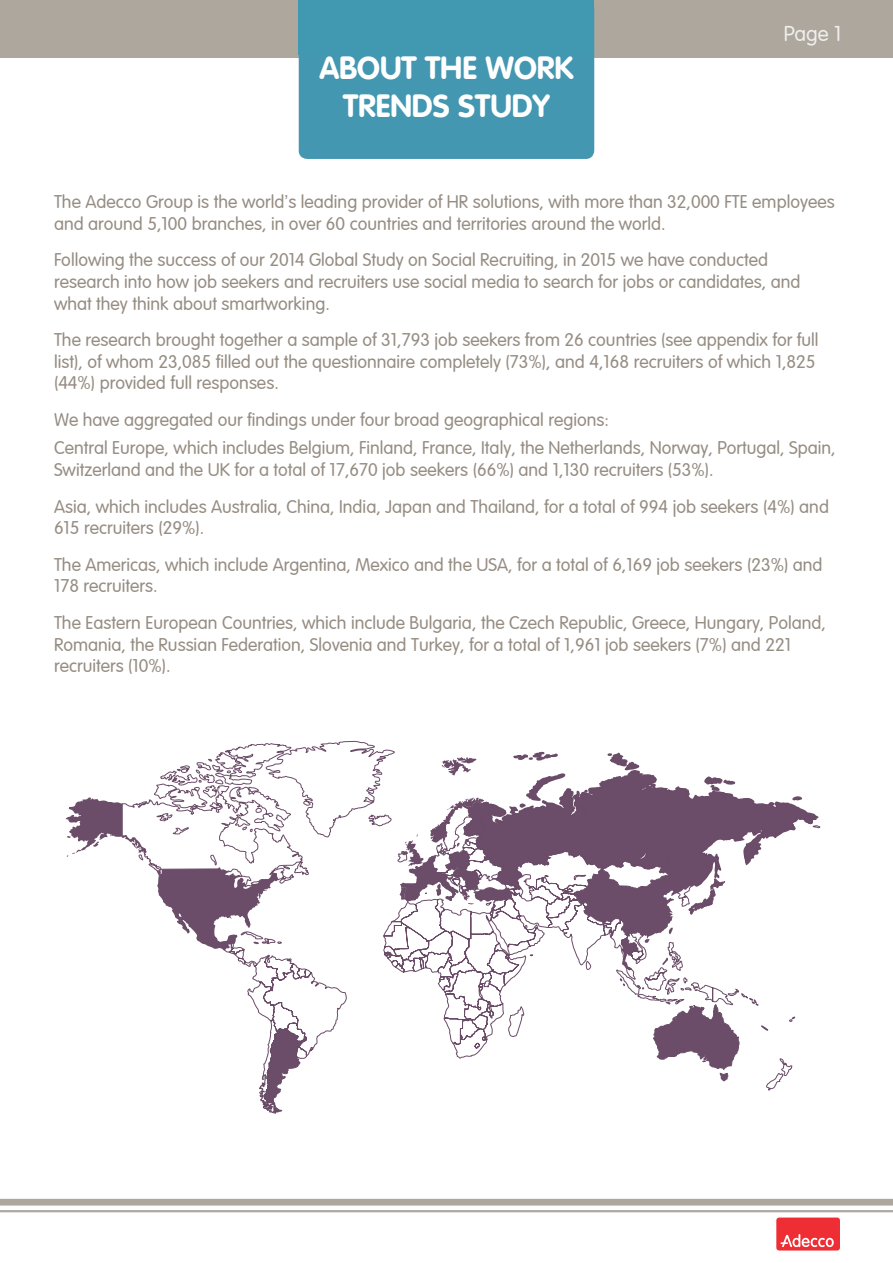
<style>
.page{position:relative;width:893px;height:1263px;background:#fff}
.page>*{position:absolute;margin:0;border:0;box-sizing:border-box;transform-origin:0 0}
.t1{font:31.5px/37.8px "VAG Rounded Bold";color:#fff;text-align:center}
.t2{font:300 21px "VAG Rounded";color:#efeeec}
.t3{font:300 18px/21.6px "VAG Rounded";color:#968d83}
.s1{font-family:"Arial";font-weight:400}
</style>
<div class="page">
<div style="left:0;top:1199px;width:893px;height:6px;background:#aea79d"></div>
<hr style="left:0;top:1210px;width:893px;height:2px;background:#aea79d">
<div style="left:0;top:0;width:893px;height:57px;background:#aea79d"></div>
<div style="left:775px;top:1216px;width:66px;height:35px;background:#ee2e34;border-radius:4px"></div>
<div style="left:774px;top:1215px;width:68px;height:38px;border:2px solid #fff;border-radius:4px"></div>
<svg style="left:780px;top:1234px;width:54px;height:13px"></svg>
<div style="left:299px;top:0;width:295px;height:159px;background:#4397b1;border-radius:9px"></div>
<div style="left:299px;top:0;width:295px;height:54px;background:#4199b1"></div>
<svg style="left:65px;top:799px;width:49px;height:54px"></svg>
<svg style="left:122px;top:741px;width:698px;height:372px"></svg>
<svg style="left:399px;top:753px;width:273px;height:163px"></svg>
<h1 class="t1" style="left:319px;top:49px;width:256px">ABOUT THE WORK<br>TRENDS STUDY</h1>
<p class="t2" style="left:784px;top:21px;width:59px">Page 1</p>
<p class="t3" style="left:54px;top:192px;width:782px">The Adecco Group is the world s<span class="s1">’</span> leading provider of HR solutions, with more than 32,000 FTE employees and around 5,100 branches in, over 60 countries and territories around the world.</p>
<p class="t3" style="left:54px;top:250px;width:748px">Following the success of our 2014 Global Study on Social Recruiting in, 2015 we have conducted research into how job seekers and recruiters use social media to search for jobs or candidates, and what they think about smartworking.</p>
<p class="t3" style="left:54px;top:330px;width:766px">The research brought together a sample of 31,793 job seekers from 26 countries (see appendix for full list ,) of whom 23,085 filled out the questionnaire completely (73% ,) and 4,168 recruiters of which 1,825 (44%) provided full responses.</p>
<p class="t3" style="left:54px;top:406px;width:783px;line-height:28.5px">We have aggregated our findings under four broad geographical regions:<br>Central Europe, which includes Belgium, Finland, France, Italy, the Netherlands, Norway, Portugal, Spain,</p>
<p class="t3" style="left:54px;top:452px;width:776px;line-height:36.6px">Switzerland and the UK for a total of 17,670 job seekers (66%) and 1,130 recruiters )53% .(<br>Asia, which includes Australia, China, India, Japan and Thailand, for a total of 994 job seekers (4%) and</p>
<p class="t3" style="left:54px;top:510px;width:770px;line-height:36.6px">615 recruiters )29% .(<br>The Americas, which include Argentina, Mexico and the USA, for a total of 6,169 job seekers (23%) and</p>
<p class="t3" style="left:54px;top:568px;width:773px;line-height:36.6px">178 recruiters.<br>The Eastern European Countries, which include Bulgaria, the Czech Republic, Greece, Hungary, Poland,</p>
<p class="t3" style="left:54px;top:634px;width:738px">Romania, the Russian Federation, Slovenia and Turkey, for a total of 1,961 job seekers (7%) and 221 recruiters )10% .(</p>
</div>
